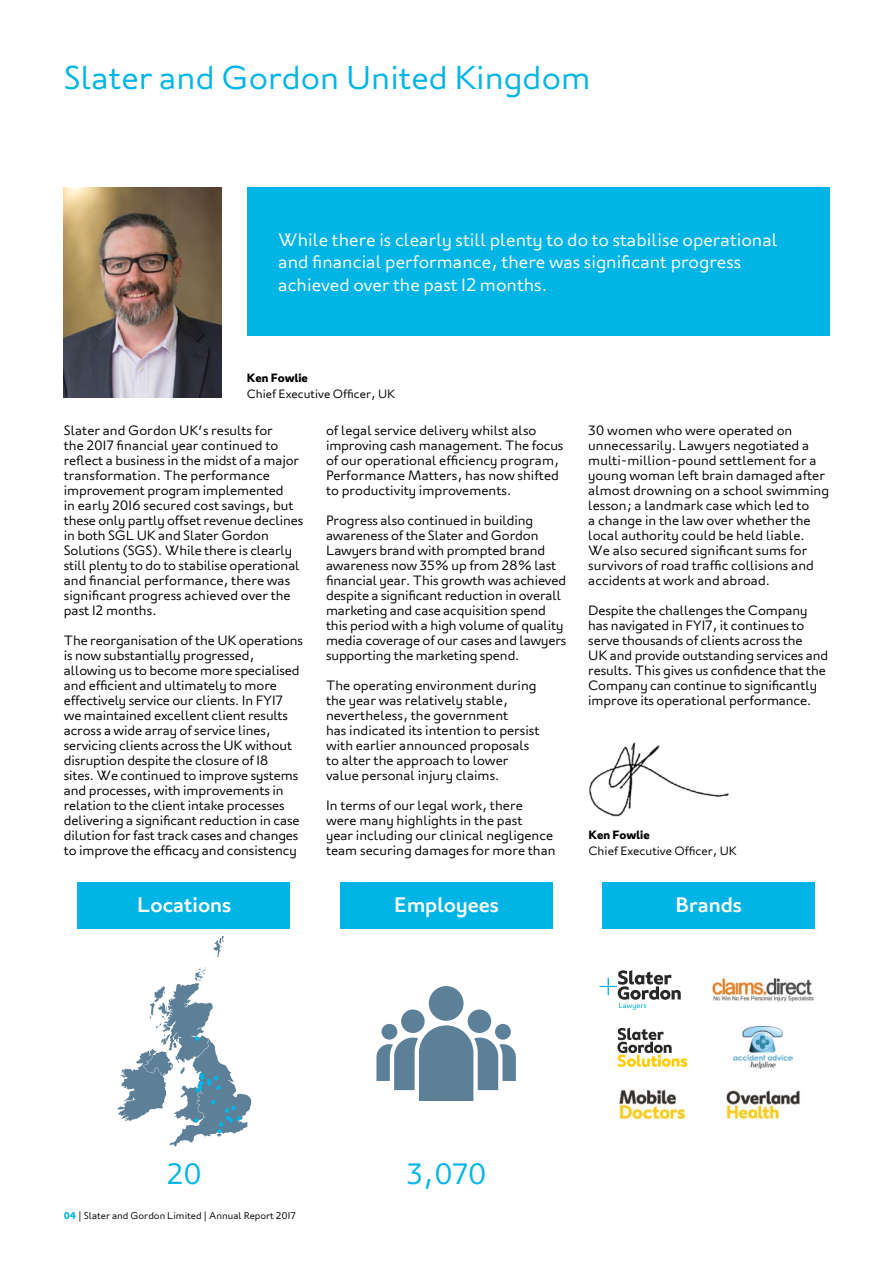
<style>
.page{position:relative;width:893px;height:1263px;background:#fff}
.page>*{position:absolute;margin:0;border:0;box-sizing:border-box;transform-origin:0 0}
.t1{font:300 33px "London";color:#00b5e5}
.t2{font:300 29.4px "London";color:#00b5e5}
.t3{font:500 21px "London";color:#fff}
.t4{font:300 18px/22.5px "London";color:#fff}
.t5{font:300 13.5px/15px "London";letter-spacing:-.01em;color:#000}
.t6{font:300 12px "London";color:#000}
.t7{font:700 12px "London";color:#000}
.t8{font:300 9.75px "London";color:#000}
.s1{font-weight:700;color:#00b5e5}
</style>
<div class="page">
<div style="left:247px;top:187px;width:582px;height:149px;background:#00b5e5"></div>
<img style="left:64px;top:187px;width:158px;height:211px">
<div style="left:468px;top:1009px;width:23px;height:24px;background:#5d8099;border-radius:50%"></div>
<div style="left:401px;top:1009px;width:24px;height:24px;background:#5d8099;border-radius:50%"></div>
<div style="left:429px;top:986px;width:35px;height:35px;background:#5d8099;border-radius:50%"></div>
<svg style="left:376px;top:1025px;width:140px;height:76px"></svg>
<div style="left:340px;top:882px;width:212px;height:47px;background:#00b5e5"></div>
<div style="left:602px;top:882px;width:213px;height:47px;background:#00b5e5"></div>
<div style="left:78px;top:882px;width:212px;height:47px;background:#00b5e5"></div>
<svg style="left:213px;top:935px;width:11px;height:22px"></svg>
<svg style="left:117px;top:967px;width:134px;height:180px"></svg>
<svg style="left:599px;top:970px;width:82px;height:40px"></svg>
<svg style="left:617px;top:1028px;width:70px;height:39px"></svg>
<img style="left:734px;top:1026px;width:59px;height:42px">
<img style="left:618px;top:1089px;width:68px;height:31px">
<img style="left:713px;top:979px;width:100px;height:22px">
<img style="left:725px;top:1090px;width:75px;height:30px">
<img style="left:589px;top:742px;width:140px;height:75px">
<h1 class="t1" style="left:64px;top:56px;width:528px">Slater and Gordon United Kingdom</h1>
<h3 class="t4" style="left:278px;top:228px;width:501px">While there is clearly still plenty to do to stabilise operational and financial performance, there was significant progress achieved over the past 12 months.</h3>
<p class="t7" style="left:247px;top:370px;width:63px">Ken Fowlie</p>
<p class="t6" style="left:247px;top:386px;width:150px">Chief Executive Officer, UK</p>
<p class="t5" style="left:64px;top:423px;width:241px">Slater and Gordon UK’s results for<br>the 2017 financial year continued to reflect a business in the midst of a major transformation. The performance improvement program implemented<br>in early 2016 secured cost savings, but these only partly offset revenue declines in both SGL UK and Slater Gordon Solutions (SGS). While there is clearly still plenty to do to stabilise operational and financial performance, there was significant progress achieved over the past 12 months.</p>
<p class="t5" style="left:64px;top:633px;width:241px">The reorganisation of the UK operations is now substantially progressed, allowing us to become more specialised and efficient and ultimately to more effectively service our clients. In FY17 we maintained excellent client results across a wide array of service lines, servicing clients across the UK without disruption despite the closure of 18<br>sites. We continued to improve systems and processes, with improvements in relation to the client intake processes delivering a significant reduction in case dilution for fast track cases and changes to improve the efficacy and consistency</p>
<p class="t5" style="left:326px;top:423px;width:239px">of legal service delivery whilst also improving cash management. The focus of our operational efficiency program, Performance Matters, has now shifted to productivity improvements.</p>
<p class="t5" style="left:326px;top:513px;width:242px">Progress also continued in building awareness of the Slater and Gordon Lawyers brand with prompted brand awareness now 35% up from 28% last financial year. This growth was achieved despite a significant reduction in overall marketing and case acquisition spend this period with a high volume of quality media coverage of our cases and lawyers supporting the marketing spend.</p>
<p class="t5" style="left:326px;top:678px;width:215px">The operating environment during the year was relatively stable, nevertheless, the government<br>has indicated its intention to persist with earlier announced proposals to alter the approach to lower value personal injury claims.</p>
<p class="t5" style="left:326px;top:798px;width:231px">In terms of our legal work, there were many highlights in the past<br>year including our clinical negligence team securing damages for more than</p>
<p class="t5" style="left:588px;top:423px;width:242px">30 women who were operated on unnecessarily. Lawyers negotiated a multi-million-pound settlement for a young woman left brain damaged after almost drowning on a school swimming lesson; a landmark case which led to<br>a change in the law over whether the local authority could be held liable.<br>We also secured significant sums for survivors of road traffic collisions and accidents at work and abroad.</p>
<p class="t5" style="left:588px;top:603px;width:242px">Despite the challenges the Company has navigated in FY17, it continues to serve thousands of clients across the<br>UK and provide outstanding services and results. This gives us confidence that the Company can continue to significantly improve its operational performance.</p>
<p class="t7" style="left:589px;top:828px;width:63px">Ken Fowlie</p>
<p class="t6" style="left:589px;top:843px;width:150px">Chief Executive Officer, UK</p>
<h3 class="t3" style="left:137px;top:892px;width:96px">Locations</h3>
<h3 class="t3" style="left:394px;top:892px;width:106px">Employees</h3>
<h3 class="t3" style="left:676px;top:892px;width:68px">Brands</h3>
<h2 class="t2" style="left:166px;top:1155px;width:37px">20</h2>
<h2 class="t2" style="left:406px;top:1155px;width:82px">3,070</h2>
<p class="t8" style="left:64px;top:1209px;width:233px"><span class="s1">04</span> | Slater and Gordon Limited | Annual Report 2017</p>
</div>
